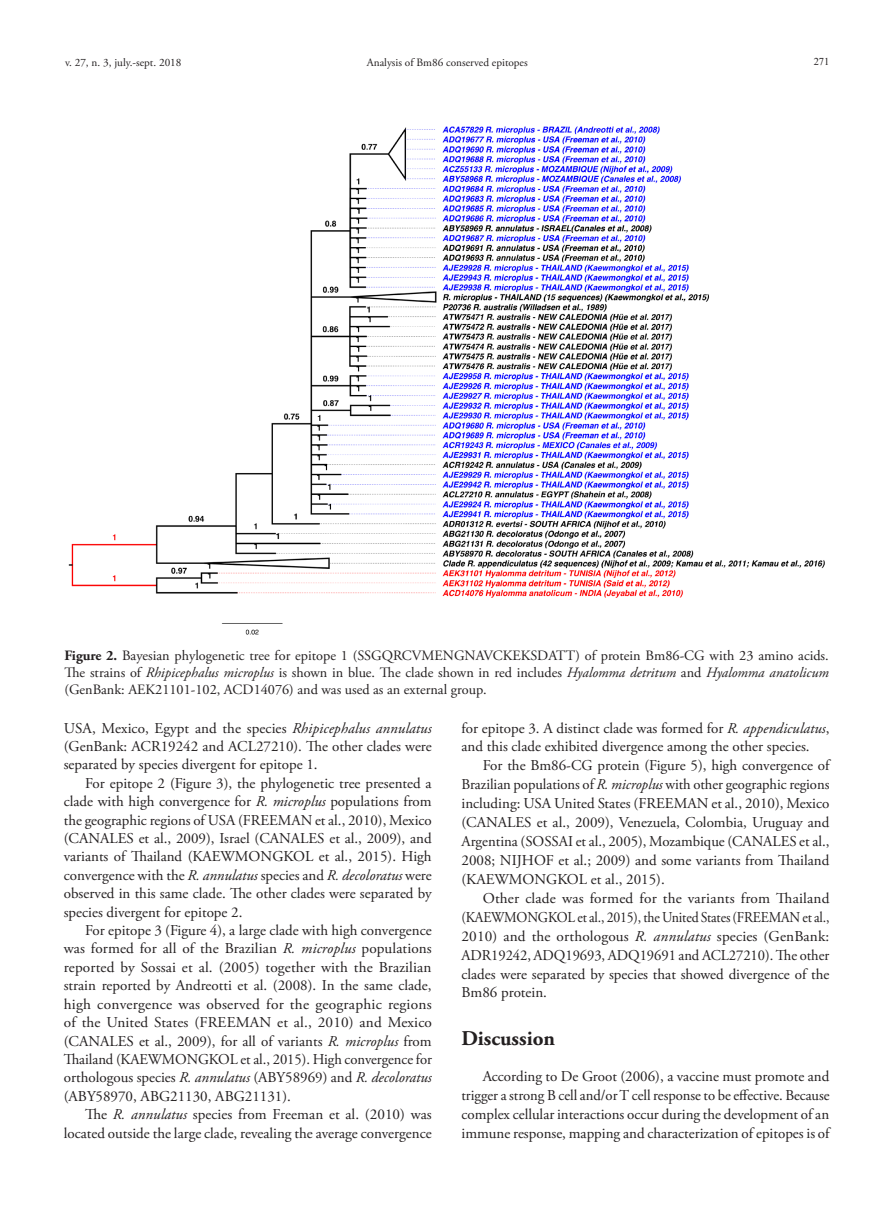
<style>
.page{position:relative;width:872px;height:1212px;background:#fff}
.page>*{position:absolute;margin:0;border:0;box-sizing:border-box;transform-origin:0 0}
.Heading1{font:700 21px "Adobe Garamond Pro";color:#231f20}
.Paragraph{font:15px/18.5px "Adobe Garamond Pro";color:#231f20;text-align:justify}
.FigureCaption{font:14.25px/17.1px "Adobe Garamond Pro";color:#231f20;text-align:justify}
.t1{font:11.25px "Adobe Garamond Pro";color:#231f20}
.s1{font-weight:700}
.s2{font-style:italic}
</style>
<div class="page">
<img style="left:68px;top:126px;width:757px;height:509px">
<p class="t1" style="left:65px;top:56px;width:118px">v. 27, n. 3, july.-sept. 2018</p>
<p class="t1" style="left:367px;top:55px;width:162px">Analysis of Bm86 conserved epitopes</p>
<p class="FigureCaption" style="left:64px;top:647px;width:766px"><span class="s1">Figure 2.</span> Bayesian phylogenetic tree for epitope 1 (SSGQRCVMENGNAVCKEKSDATT) of protein Bm86-CG with 23 amino acids.<br>The strains of <span class="s2">Rhipicephalus microplus</span> is shown in blue. The clade shown in red includes <span class="s2">Hyalomma detritum</span> and <span class="s2">Hyalomma anatolicum </span>(GenBank: AEK21101-102, ACD14076) and was used as an external group.</p>
<p class="Paragraph" style="left:64px;top:719px;width:369px">USA, Mexico, Egypt and the species <span class="s2">Rhipicephalus annulatus </span>(GenBank: ACR19242 and ACL27210). The other clades were separated by species divergent for epitope 1.</p>
<p class="Paragraph" style="left:64px;top:774px;width:369px;text-indent:21px">For epitope 2 (Figure 3), the phylogenetic tree presented a clade with high convergence for <span class="s2">R. microplus</span> populations from the geographic regions of USA (FREEMAN et al., 2010), Mexico (CANALES et al., 2009), Israel (CANALES et al., 2009), and variants of Thailand (KAEWMONGKOL et al., 2015). High convergence with the <span class="s2">R. annulatus</span> species and <span class="s2">R. decoloratus</span> were observed in this same clade. The other clades were separated by species divergent for epitope 2.</p>
<p class="Paragraph" style="left:64px;top:921px;width:370px;text-indent:21px">For epitope 3 (Figure 4), a large clade with high convergence was formed for all of the Brazilian <span class="s2">R. microplus</span> populations reported by Sossai et al. (2005) together with the Brazilian strain reported by Andreotti et al. (2008). In the same clade, high convergence was observed for the geographic regions of the United States (FREEMAN et al., 2010) and Mexico (CANALES et al., 2009), for all of variants <span class="s2">R. microplus</span> from Thailand (KAEWMONGKOL et al., 2015). High convergence for orthologous species <span class="s2">R. annulatus</span> (ABY58969) and <span class="s2">R. decoloratus </span>(ABY58970, ABG21130, ABG21131).</p>
<p class="Paragraph" style="left:64px;top:1106px;width:369px;text-align:right">The <span class="s2">R. annulatus</span> species from Freeman et al. (2010) was located outside the large clade, revealing the average convergence</p>
<p class="Paragraph" style="left:461px;top:719px;width:369px;line-height:18.9px">for epitope 3. A distinct clade was formed for <span class="s2">R. appendiculatus</span>, and this clade exhibited divergence among the other species.</p>
<p class="Paragraph" style="left:461px;top:757px;width:369px;line-height:18.9px;text-indent:21px">For the Bm86-CG protein (Figure 5), high convergence of Brazilian populations of <span class="s2">R. microplus</span> with other geographic regions including: USA United States (FREEMAN et al., 2010), Mexico (CANALES et al., 2009), Venezuela, Colombia, Uruguay and Argentina (SOSSAI et al., 2005), Mozambique (CANALES et al., 2008; NIJHOF et al.; 2009) and some variants from Thailand (KAEWMONGKOL et al., 2015).</p>
<p class="Paragraph" style="left:461px;top:889px;width:369px;line-height:18.9px;text-indent:21px">Other clade was formed for the variants from Thailand (KAEWMONGKOL et al., 2015), the United States (FREEMAN et al., 2010) and the orthologous <span class="s2">R. annulatus</span> species (GenBank:<br>ADR19242, ADQ19693, ADQ19691 and ACL27210). The other clades were separated by species that showed divergence of the Bm86 protein.</p>
<p class="Heading1" style="left:461px;top:1026px;width:95px">Discussion</p>
<p class="Paragraph" style="left:461px;top:1067px;width:369px;line-height:18.9px;text-indent:21px">According to De Groot (2006), a vaccine must promote and trigger a strong B cell and/or T cell response to be effective. Because complex cellular interactions occur during the development of an immune response, mapping and characterization of epitopes is of</p>
</div>
